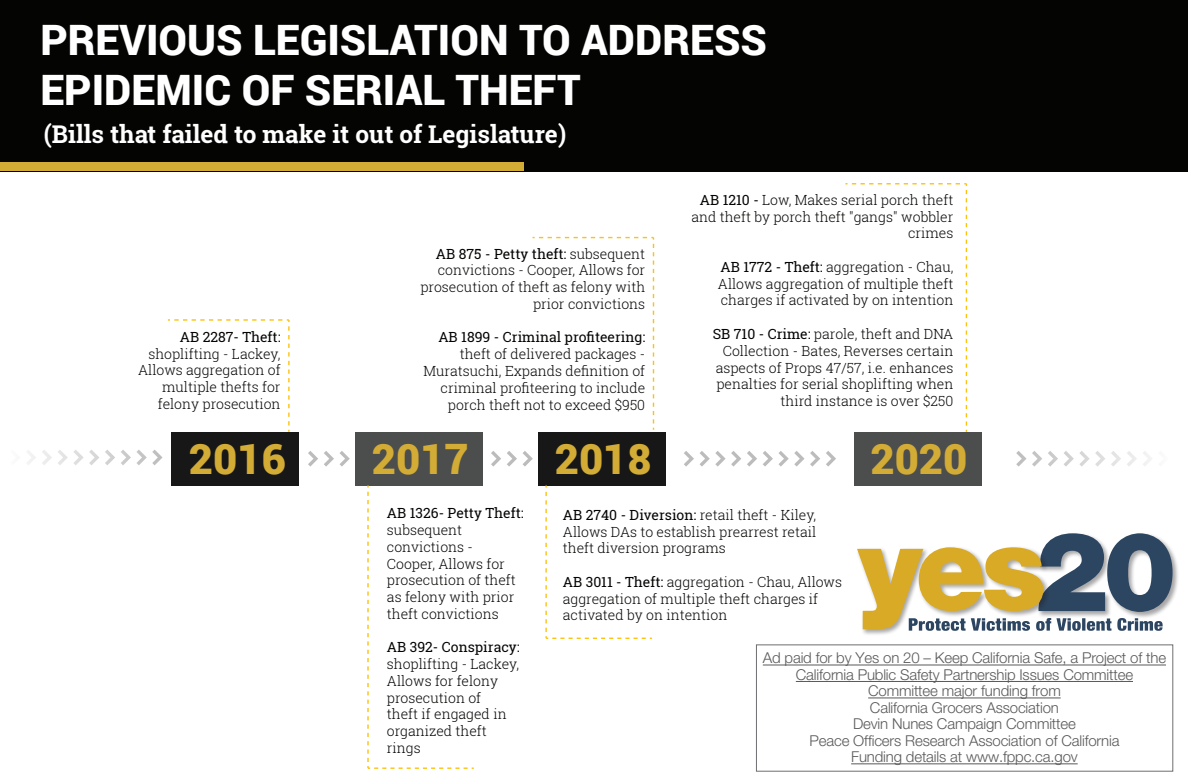
<style>
.page{position:relative;width:1188px;height:783px;background:#fff}
.page>*{position:absolute;margin:0;border:0;box-sizing:border-box;transform-origin:0 0}
.t1{font:900 41.85px/50.2px "Roboto";color:#fff}
.t2{font:900 41.85px "Roboto";color:#d3ac36}
.t3{font:700 24.45px "Roboto Slab";color:#fff}
.t4{font:300 15px/16.5px "Helvetica Neue";letter-spacing:-.01em;color:#595959;text-align:center}
.t5{font:300 13.95px/16.8px "Roboto Slab";color:#040503;text-align:right}
.t6{font:13.95px "Roboto Slab";color:#040503}
.s1{font-weight:400}
</style>
<div class="page">
<div style="left:0;top:0;width:1188px;height:171px;background:#040503"></div>
<div style="left:0;top:163px;width:524px;height:8px;background:#d3ac36"></div>
<div style="left:172px;top:432px;width:127px;height:53px;background:#181717"></div>
<div style="left:355px;top:432px;width:127px;height:53px;background:#4c4d4d"></div>
<div style="left:538px;top:432px;width:127px;height:53px;background:#181717"></div>
<div style="left:854px;top:432px;width:128px;height:53px;background:#4c4d4d"></div>
<svg style="left:168px;top:319px;width:122px;height:113px"></svg>
<svg style="left:367px;top:485px;width:107px;height:284px"></svg>
<svg style="left:533px;top:237px;width:121px;height:193px"></svg>
<svg style="left:340px;top:451px;width:10px;height:16px"></svg>
<svg style="left:324px;top:451px;width:10px;height:16px"></svg>
<svg style="left:308px;top:451px;width:10px;height:16px"></svg>
<svg style="left:523px;top:451px;width:10px;height:16px"></svg>
<svg style="left:507px;top:451px;width:10px;height:16px"></svg>
<svg style="left:491px;top:451px;width:10px;height:16px"></svg>
<svg style="left:826px;top:451px;width:10px;height:16px"></svg>
<svg style="left:779px;top:451px;width:41px;height:16px"></svg>
<svg style="left:763px;top:451px;width:10px;height:16px"></svg>
<svg style="left:747px;top:451px;width:10px;height:16px"></svg>
<svg style="left:700px;top:451px;width:41px;height:16px"></svg>
<svg style="left:684px;top:451px;width:10px;height:16px"></svg>
<svg style="left:1016px;top:451px;width:136px;height:16px"></svg>
<svg style="left:27px;top:449px;width:136px;height:16px"></svg>
<svg style="left:545px;top:485px;width:107px;height:154px"></svg>
<svg style="left:845px;top:183px;width:122px;height:249px"></svg>
<div style="left:756px;top:644px;width:417px;height:128px;border:1px solid #6d6e71"></div>
<hr style="left:763px;top:665px;width:403px;height:1px;background:#595959">
<hr style="left:796px;top:681px;width:337px;height:1px;background:#595959">
<hr style="left:868px;top:698px;width:193px;height:1px;background:#595959">
<hr style="left:851px;top:763px;width:227px;height:1px;background:#595959">
<div style="left:1037px;top:532px;width:142px;height:87px;background:#231f20;opacity:.4"></div>
<div style="left:856px;top:546px;width:194px;height:90px;background:#231f20;opacity:.4"></div>
<svg style="left:857px;top:533px;width:316px;height:98px"></svg>
<h1 class="t1" style="left:40px;top:13px;width:728px">PREVIOUS LEGISLATION TO ADDRESS<br>EPIDEMIC OF SERIAL THEFT</h1>
<h2 class="t3" style="left:44px;top:118px;width:524px">(Bills that failed to make it out of Legislature)</h2>
<p class="t6" style="left:180px;top:327px;width:102px">AB 2287- Theft:</p>
<p class="t5" style="left:138px;top:345px;width:144px">shoplifting - Lackey,<br>Allows aggregation of multiple thefts for felony prosecution</p>
<p class="t5" style="left:420px;top:245px;width:226px"><span class="s1">AB 875 - Petty theft:</span> subsequent convictions - Cooper, Allows for prosecution of theft as felony with prior convictions</p>
<p class="t6" style="left:438px;top:328px;width:208px">AB 1899 - Criminal profiteering:</p>
<p class="t5" style="left:423px;top:345px;width:223px">theft of delivered packages -<br>Muratsuchi, Expands definition of criminal profiteering to include porch theft not to exceed $950</p>
<p class="t5" style="left:691px;top:191px;width:263px"><span class="s1">AB 1210 -</span> Low, Makes serial porch theft and theft by porch theft "gangs" wobbler crimes</p>
<p class="t5" style="left:718px;top:258px;width:237px;text-align:justify"><span class="s1">AB 1772 - Theft:</span> aggregation - Chau, Allows aggregation of multiple theft charges if activated by on intention</p>
<p class="t5" style="left:713px;top:325px;width:242px"><span class="s1">SB 710 - Crime:</span> parole, theft and DNA Collection - Bates, Reverses certain aspects of Props 47/57, i.e. enhances penalties for serial shoplifting when third instance is over $250</p>
<h1 class="t2" style="left:189px;top:430px;width:99px">2016</h1>
<h1 class="t2" style="left:372px;top:430px;width:99px">2017</h1>
<h1 class="t2" style="left:555px;top:430px;width:99px">2018</h1>
<h1 class="t2" style="left:870px;top:430px;width:99px">2020</h1>
<p class="t6" style="left:387px;top:504px;width:138px">AB 1326- Petty Theft:</p>
<p class="t5" style="left:387px;top:521px;width:130px;text-align:left">subsequent convictions -<br>Cooper, Allows for prosecution of theft as felony with prior theft convictions</p>
<p class="t6" style="left:387px;top:638px;width:134px">AB 392- Conspiracy:</p>
<p class="t5" style="left:387px;top:655px;width:134px;text-align:left">shoplifting - Lackey,<br>Allows for felony prosecution of<br>theft if engaged in organized theft rings</p>
<p class="t5" style="left:563px;top:506px;width:255px;text-align:justify"><span class="s1">AB 2740 - Diversion:</span> retail theft - Kiley, Allows DAs to establish prearrest retail theft diversion programs</p>
<p class="t5" style="left:563px;top:573px;width:281px;text-align:left"><span class="s1">AB 3011 - Theft:</span> aggregation - Chau, Allows aggregation of multiple theft charges if activated by on intention</p>
<p class="t4" style="left:763px;top:650px;width:405px">Ad paid for by Yes on 20 – Keep California Safe, a Project of the California Public Safety Partnership Issues Committee Committee major funding from<br>California Grocers Association<br>Devin Nunes Campaign Committee<br>Peace Officers Research Association of California<br>Funding details at www.fppc.ca.gov</p>
</div>
